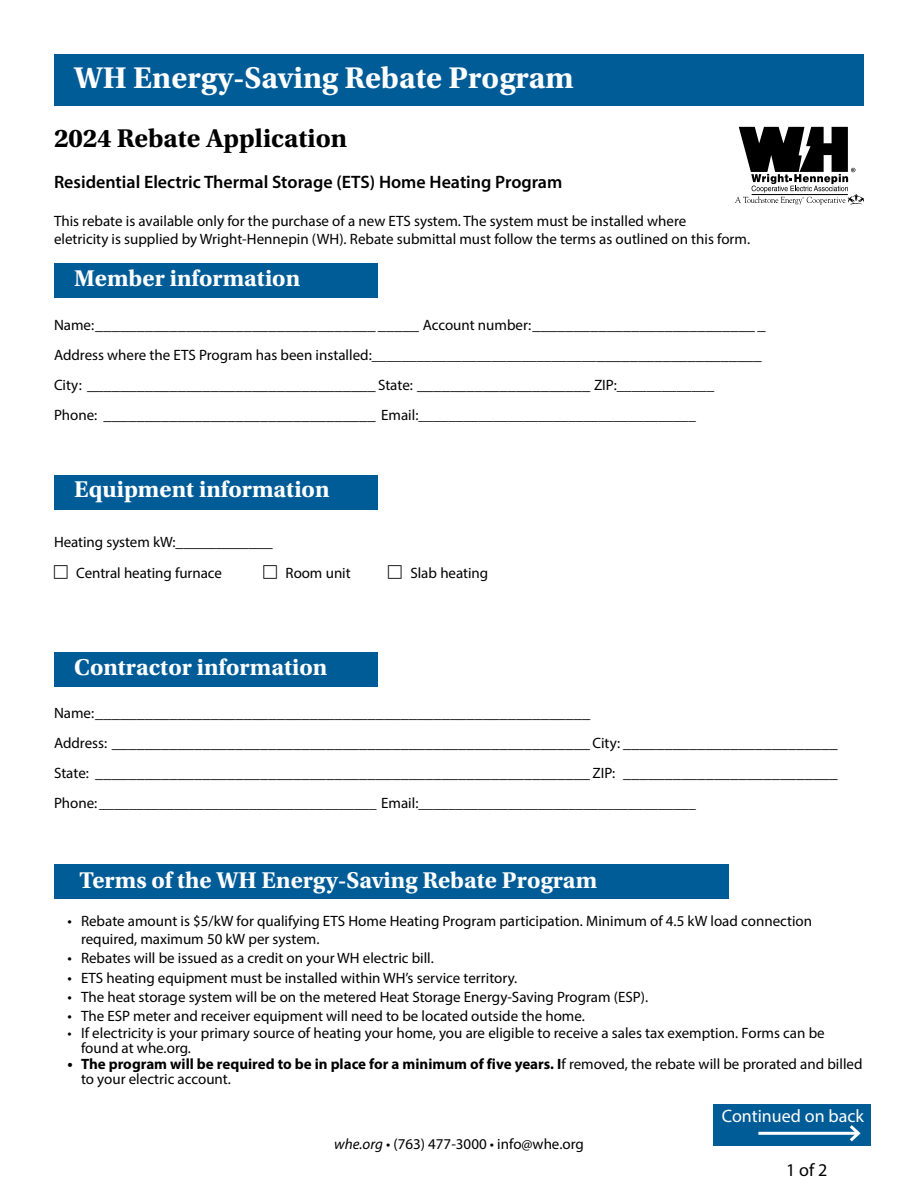
<style>
.page{position:relative;width:918px;height:1188px;background:#fff}
.page>*{position:absolute;margin:0;border:0;box-sizing:border-box;transform-origin:0 0}
.t1{font:700 31.5px "Utopia Std";color:#fff}
.t2{font:700 27px "Utopia Std";color:#000}
.t3{font:700 24px "Utopia Std";color:#fff}
.t4{font:600 18px "Myriad Pro";color:#000}
.t5{font:18px "Myriad Pro";color:#fff}
.t6{font:18px "Myriad Pro";color:#000}
.t7{font:16.5px/30px "Myriad Pro";color:#000}
.t8{font:15px/18px "Myriad Pro";color:#000}
.s1{font-size:15px}
.s2{font-size:16.5px}
.s3{font-size:15.75px}
.s4{font-weight:700;font-size:15.75px}
.s5{font-weight:700}
.s6{font-style:italic}
</style>
<div class="page">
<div style="left:54px;top:54px;width:810px;height:52px;background:#005c97"></div>
<div style="left:54px;top:264px;width:324px;height:34px;background:#005c97"></div>
<div style="left:54px;top:475px;width:324px;height:35px;background:#005c97"></div>
<div style="left:54px;top:652px;width:324px;height:35px;background:#005c97"></div>
<svg style="left:735px;top:127px;width:129px;height:78px"></svg>
<div style="left:714px;top:1104px;width:157px;height:41px;background:#005c97"></div>
<hr style="left:758px;top:1132px;width:100px;height:3px;background:#fff">
<svg style="left:847px;top:1125px;width:14px;height:17px"></svg>
<div style="left:54px;top:864px;width:675px;height:35px;background:#005c97"></div>
<h1 class="t1" style="left:74px;top:60px;width:501px">WH Energy-Saving Rebate Program</h1>
<h2 class="t2" style="left:54px;top:123px;width:295px">2024 Rebate Application</h2>
<p class="t4" style="left:54px;top:170px;width:510px">Residential Electric Thermal Storage (ETS) Home Heating Program</p>
<p class="t8" style="left:54px;top:212px;width:698px">This rebate is available only for the purchase of a new ETS system. The system must be installed where<br>eletricity is supplied by Wright-Hennepin (WH). Rebate submittal must follow the terms as outlined on this form.</p>
<h3 class="t3" style="left:74px;top:264px;width:228px">Member information</h3>
<p class="t7" style="left:54px;top:309px;width:713px"><span class="s1">Name:</span>__________________________________ _____ <span class="s1">Account number:</span>___________________________ _</p>
<p class="t8" style="left:54px;top:345px;width:709px">Address where the ETS Program has been installed:______________________________<span class="s2">____________________</span></p>
<p class="t7" style="left:54px;top:369px;width:662px"><span class="s1">City:</span> ___________________________________ <span class="s1">State:</span> _____________________ <span class="s1">ZIP:_____________</span></p>
<p class="t8" style="left:54px;top:405px;width:643px">Phone: <span class="s2">_________________________________</span> Email:_____________________________________</p>
<h3 class="t3" style="left:74px;top:475px;width:257px">Equipment information</h3>
<p class="t8" style="left:76px;top:526px;width:198px;line-height:31.5px;text-indent:-22px">Heating system kW:<span class="s2">____________<br></span>Central heating furnace</p>
<p class="t8" style="left:286px;top:564px;width:67px">Room unit</p>
<p class="t8" style="left:411px;top:564px;width:79px">Slab heating</p>
<h3 class="t3" style="left:74px;top:653px;width:255px">Contractor information</h3>
<p class="t7" style="left:54px;top:698px;width:785px"><span class="s1">Name:</span>____________________________________________________________<br><span class="s1">Address:</span> __________________________________________________________ <span class="s1">City:</span> __________________________<br><span class="s1">State:</span> ____________________________________________________________ <span class="s1">ZIP:</span> __________________________</p>
<p class="t8" style="left:54px;top:794px;width:643px">Phone:_____________________________________ Email:_____________________________________</p>
<h3 class="t3" style="left:79px;top:866px;width:519px">Terms of the WH Energy-Saving Rebate Program</h3>
<p class="t8" style="left:81px;top:912px;width:733px;text-indent:-14px"><span class="s3">•</span> Rebate amount is $5/kW for qualifying ETS Home Heating Program participation. Minimum of 4.5 kW load connection required, maximum 50 kW per system.</p>
<p class="t8" style="left:68px;top:949px;width:368px"><span class="s3">•</span> Rebates will be issued as a credit on your WH electric bill.</p>
<p class="t8" style="left:68px;top:968px;width:451px"><span class="s3">•</span> ETS heating equipment must be installed within WH’s service territory.</p>
<p class="t8" style="left:68px;top:988px;width:582px"><span class="s3">•</span> The heat storage system will be on the metered Heat Storage Energy-Saving Program (ESP).</p>
<p class="t8" style="left:68px;top:1007px;width:519px"><span class="s3">•</span> The ESP meter and receiver equipment will need to be located outside the home.</p>
<p class="t8" style="left:81px;top:1025px;width:745px;line-height:15px;text-indent:-14px">• If electricity is your primary source of heating your home, you are eligible to receive a sales tax exemption. Forms can be found at whe.org.</p>
<p class="t8" style="left:81px;top:1056px;width:783px;line-height:15px;text-indent:-14px"><span class="s4">•</span> <span class="s5">The program will be required to be in place for a minimum of five years. I</span>f removed, the rebate will be prorated and billed to your electric account.</p>
<p class="t8" style="left:334px;top:1135px;width:251px"><span class="s6">whe.org</span> • (763) 477-3000 • info@whe.org</p>
<p class="t5" style="left:722px;top:1105px;width:144px">Continued on back</p>
<p class="t6" style="left:786px;top:1159px;width:43px">1 of 2</p>
</div>
